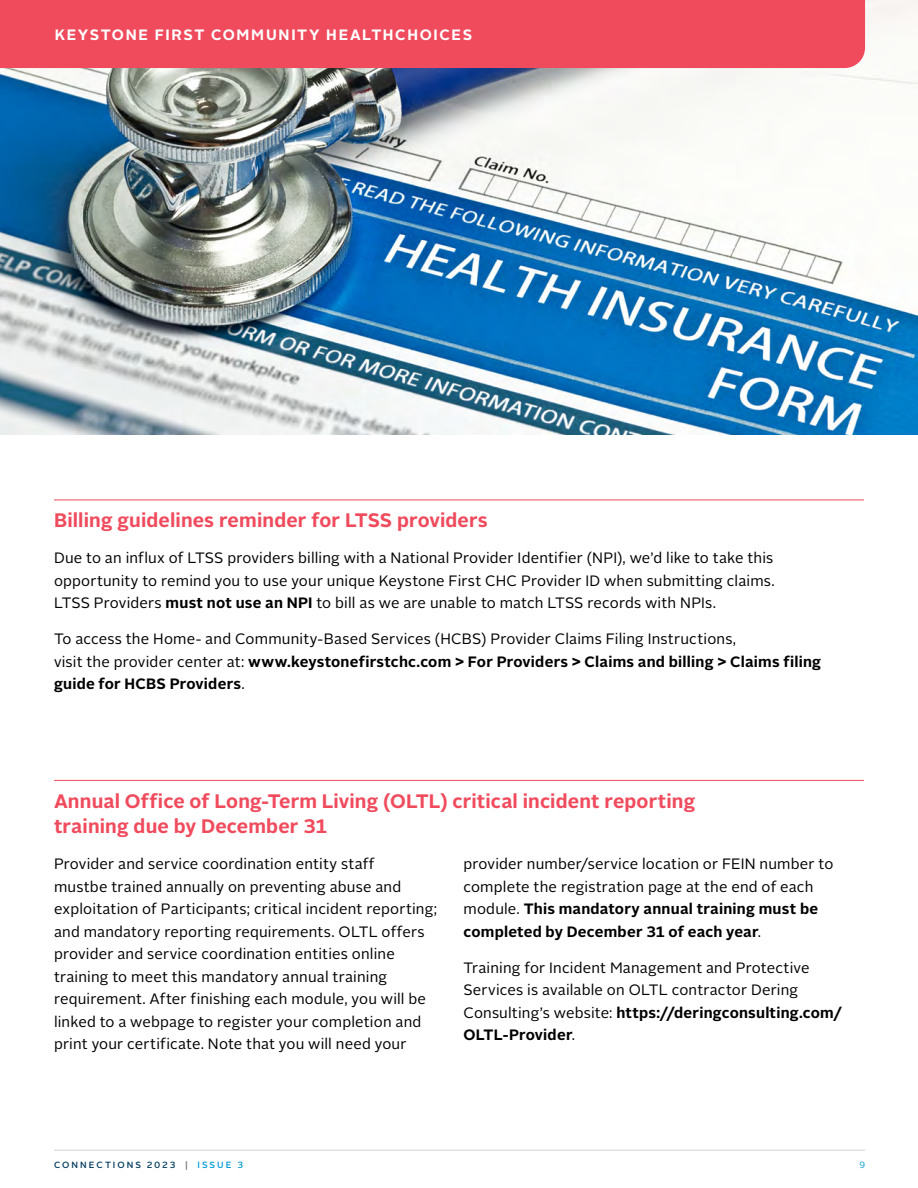
<style>
.page{position:relative;width:918px;height:1188px;background:#fff}
.page>*{position:absolute;margin:0;border:0;box-sizing:border-box;transform-origin:0 0}
.t1{font:700 19.5px/25.5px "Alright Sans";letter-spacing:.01em;color:#f04b5d}
.Body_Copy{font:15px/22.5px "Alright Sans";letter-spacing:.01em;color:#000}
.t2{font:700 15px "Alright Sans";letter-spacing:.115em;color:#fff}
.t3{font:500 9px "Alright Sans";letter-spacing:.23em;color:#003a5d}
.t4{font:9px "Alright Sans";color:#0099d8}
.s1{font-weight:700}
.s2{color:#6d6e71}
.s3{color:#0099d8}
</style>
<div class="page">
<hr style="left:54px;top:500px;width:810px;height:1px;background:#f04b5d">
<hr style="left:54px;top:780px;width:810px;height:1px;background:#f04b5d">
<img style="left:0;top:0;width:918px;height:434px">
<hr style="left:54px;top:1150px;width:811px;height:1px;background:#d1d3d4">
<div style="left:0;top:0;width:865px;height:68px;background:#f04b5d"></div>
<p class="t2" style="left:55px;top:24px;width:419px">KEYSTONE FIRST COMMUNITY HEALTHCHOICES</p>
<p class="t1" style="left:54px;top:508px;width:435px">Billing guidelines reminder for LTSS providers</p>
<p class="Body_Copy" style="left:54px;top:547px;width:722px;text-align:justify">Due to an influx of LTSS providers billing with a National Provider Identifier (NPI), we’d like to take this opportunity to remind you to use your unique Keystone First CHC Provider ID when submitting claims.<br>LTSS Providers <span class="s1">must not use an NPI</span> to bill as we are unable to match LTSS records with NPIs.</p>
<p class="Body_Copy" style="left:54px;top:628px;width:769px">To access the Home- and Community-Based Services (HCBS) Provider Claims Filing Instructions,<br>visit the provider center at: <span class="s1">www.keystonefirstchc.com &gt; For Providers &gt; Claims and billing &gt; Claims filing guide for HCBS Providers</span>.</p>
<p class="t1" style="left:54px;top:788px;width:643px">Annual Office of Long-Term Living (OLTL) critical incident reporting training due by December 31</p>
<p class="Body_Copy" style="left:54px;top:853px;width:385px">Provider and service coordination entity staff<br>mustbe trained annually on preventing abuse and exploitation of Participants; critical incident reporting; and mandatory reporting requirements. OLTL offers provider and service coordination entities online training to meet this mandatory annual training requirement. After finishing each module, you will be linked to a webpage to register your completion and print your certificate. Note that you will need your</p>
<p class="Body_Copy" style="left:464px;top:853px;width:371px">provider number/service location or FEIN number to complete the registration page at the end of each module. <span class="s1">This mandatory annual training must be completed by December 31 of each year</span>.</p>
<p class="Body_Copy" style="left:464px;top:956px;width:380px">Training for Incident Management and Protective Services is available on OLTL contractor Dering Consulting’s website: <span class="s1">https://deringconsulting.com/ OLTL-Provider</span>.</p>
<p class="t3" style="left:54px;top:1159px;width:190px">CONNECTIONS 2023 <span class="s2">|</span> <span class="s3">ISSUE 3</span></p>
<p class="t4" style="left:859px;top:1159px;width:7px">9</p>
</div>
